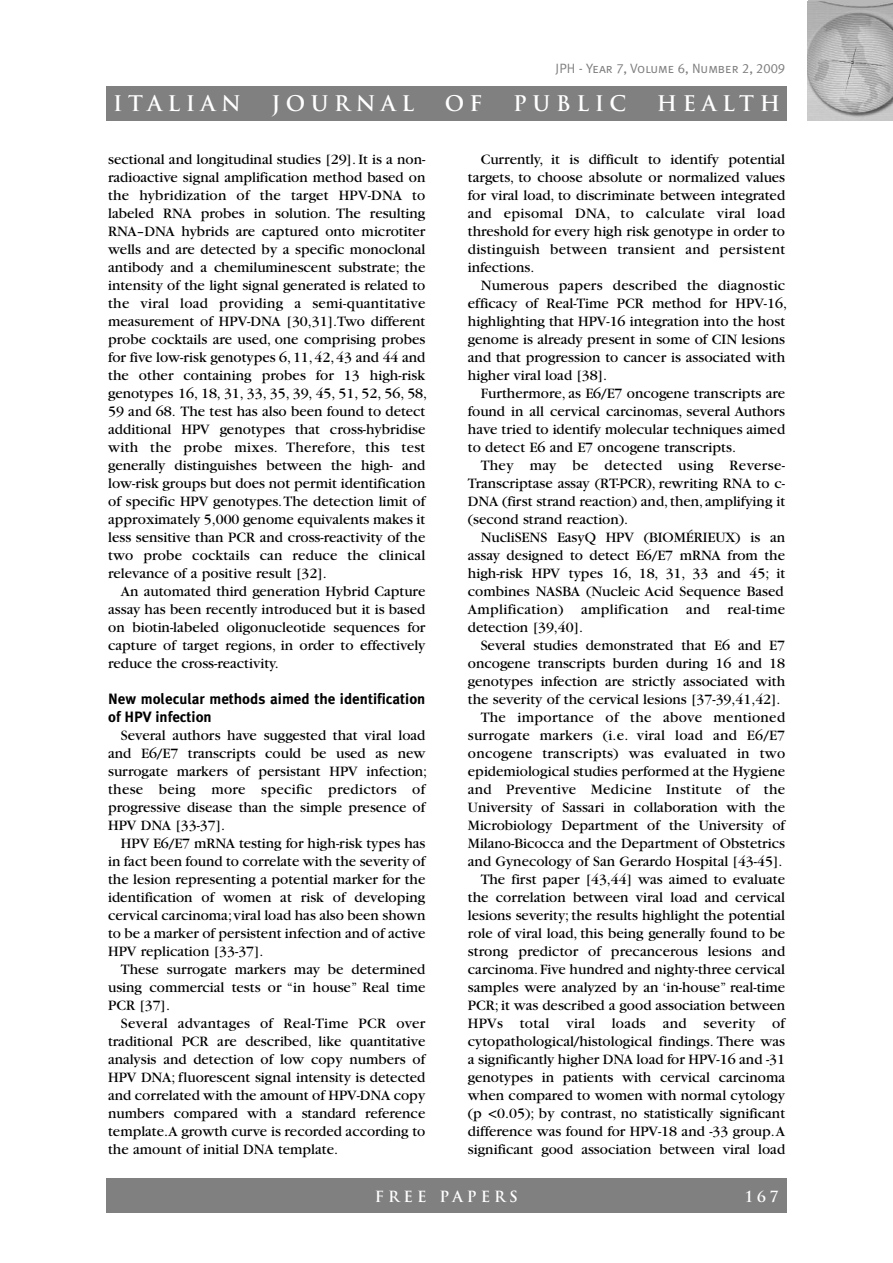
<style>
.page{position:relative;width:893px;height:1263px;background:#fff}
.page>*{position:absolute;margin:0;border:0;box-sizing:border-box;transform-origin:0 0}
.t1{font:700 21px "Trajan";letter-spacing:.265em;color:#fff}
.t2{font:15px/18px "Garamond";color:#000;text-align:justify}
.t3{font:15px "Garamond";letter-spacing:.02em;color:#000}
.t4{font:700 15px/18px "Meta Plus";color:#000}
.t5{font:700 15px "Trajan";letter-spacing:.265em;color:#fff}
.t6{font:13.5px "Meta Plus Normal Caps";color:#808080}
</style>
<div class="page">
<div style="left:106px;top:1179px;width:681px;height:34px;background:#808080"></div>
<img style="left:808px;top:1px;width:85px;height:119px">
<div style="left:106px;top:86px;width:681px;height:34px;background:#808080"></div>
<p class="t6" style="left:556px;top:60px;width:231px">JPH - Year 7, Volume 6, Number 2, 2009</p>
<h1 class="t1" style="left:113px;top:91px;width:129px">ITALIAN</h1>
<h1 class="t1" style="left:272px;top:91px;width:144px">JOURNAL</h1>
<h1 class="t1" style="left:445px;top:91px;width:39px">O F</h1>
<h1 class="t1" style="left:513px;top:91px;width:115px">PUBLIC</h1>
<h1 class="t1" style="left:657px;top:91px;width:125px">HEALTH</h1>
<p class="t2" style="left:108px;top:151px;width:321px;text-align:left">sectional and longitudinal studies [29]. It is a non&shy;radioactive signal amplification method based on the hybridization of the target HPV-DNA to labeled RNA probes in solution. The resulting RNA–DNA hybrids are captured onto microtiter wells and are detected by a specific monoclonal antibody and a chemiluminescent substrate; the intensity of the light signal generated is related to the viral load providing a semi-quantitative measurement of HPV-DNA [30,31].Two different probe cocktails are used, one comprising probes for five low-risk genotypes 6,11,42,43 and 44 and the other containing probes for 13 high-risk genotypes 16, 18, 31, 33, 35, 39, 45, 51, 52, 56, 58, 59 and 68. The test has also been found to detect additional HPV genotypes that cross-hybridise with the probe mixes. Therefore, this test generally distinguishes between the high- and low-risk groups but does not permit identification of specific HPV genotypes.The detection limit of approximately 5,000 genome equivalents makes it less sensitive than PCR and cross-reactivity of the two probe cocktails can reduce the clinical relevance of a positive result [32].</p>
<p class="t2" style="left:108px;top:583px;width:319px;text-indent:13px">An automated third generation Hybrid Capture assay has been recently introduced but it is based on biotin-labeled oligonucleotide sequences for capture of target regions, in order to effectively reduce the cross-reactivity.</p>
<p class="t4" style="left:108px;top:690px;width:319px">New molecular methods aimed the identification of HPV infection</p>
<p class="t2" style="left:108px;top:727px;width:321px;text-align:left;text-indent:13px">Several authors have suggested that viral load and E6/E7 transcripts could be used as new surrogate markers of persistant HPV infection; these being more specific predictors of progressive disease than the simple presence of HPV DNA [33-37].</p>
<p class="t2" style="left:108px;top:835px;width:319px;text-indent:13px">HPV E6/E7 mRNA testing for high-risk types has in fact been found to correlate with the severity of the lesion representing a potential marker for the identification of women at risk of developing cervical carcinoma;viral load has also been shown to be a marker of persistent infection and of active HPV replication [33-37].</p>
<p class="t2" style="left:108px;top:961px;width:319px;text-indent:13px">These surrogate markers may be determined using commercial tests or “in house” Real time PCR [37].</p>
<p class="t2" style="left:108px;top:1015px;width:319px;text-indent:13px">Several advantages of Real-Time PCR over traditional PCR are described, like quantitative analysis and detection of low copy numbers of HPV DNA; fluorescent signal intensity is detected and correlated with the amount of HPV-DNA copy numbers compared with a standard reference template.A growth curve is recorded according to the amount of initial DNA template.</p>
<p class="t2" style="left:468px;top:151px;width:319px;text-indent:13px">Currently, it is difficult to identify potential targets, to choose absolute or normalized values for viral load, to discriminate between integrated and episomal DNA, to calculate viral load threshold for every high risk genotype in order to distinguish between transient and persistent infections.</p>
<p class="t2" style="left:468px;top:277px;width:321px;text-align:left;text-indent:13px">Numerous papers described the diagnostic efficacy of Real-Time PCR method for HPV-16, highlighting that HPV-16 integration into the host genome is already present in some of CIN lesions and that progression to cancer is associated with higher viral load [38].</p>
<p class="t2" style="left:468px;top:385px;width:319px;text-indent:13px">Furthermore, as E6/E7 oncogene transcripts are found in all cervical carcinomas, several Authors have tried to identify molecular techniques aimed to detect E6 and E7 oncogene transcripts.</p>
<p class="t2" style="left:468px;top:457px;width:319px;text-indent:13px">They may be detected using Reverse-Transcriptase assay (RT-PCR), rewriting RNA to c-DNA (first strand reaction) and,then, amplifying it (second strand reaction).</p>
<p class="t2" style="left:468px;top:529px;width:319px;text-indent:13px">NucliSENS EasyQ HPV (BIOMÉRIEUX) is an assay designed to detect E6/E7 mRNA from the high-risk HPV types 16, 18, 31, 33 and 45; it combines NASBA (Nucleic Acid Sequence Based Amplification) amplification and real-time detection [39,40].</p>
<p class="t2" style="left:481px;top:637px;width:306px">Several studies demonstrated that E6 and E7</p>
<p class="t2" style="left:468px;top:655px;width:319px">oncogene transcripts burden during 16 and 18</p>
<p class="t2" style="left:468px;top:673px;width:319px">genotypes infection are strictly associated with</p>
<p class="t2" style="left:468px;top:691px;width:314px">the severity of the cervical lesions [37-39,41,42].</p>
<p class="t3" style="left:481px;top:712px;width:306px">The importance of the above mentioned</p>
<p class="t2" style="left:468px;top:727px;width:319px">surrogate markers (i.e. viral load and E6/E7</p>
<p class="t3" style="left:468px;top:748px;width:319px">oncogene transcripts) was evaluated in two</p>
<p class="t2" style="left:468px;top:763px;width:319px">epidemiological studies performed at the Hygiene</p>
<p class="t3" style="left:468px;top:784px;width:319px">and Preventive Medicine Institute of the</p>
<p class="t2" style="left:468px;top:799px;width:319px">University of Sassari in collaboration with the</p>
<p class="t2" style="left:468px;top:817px;width:319px">Microbiology Department of the University of</p>
<p class="t2" style="left:468px;top:835px;width:319px">Milano-Bicocca and the Department of Obstetrics</p>
<p class="t2" style="left:468px;top:853px;width:316px">and Gynecology of San Gerardo Hospital [43-45].</p>
<p class="t2" style="left:481px;top:871px;width:306px">The first paper [43,44] was aimed to evaluate</p>
<p class="t2" style="left:468px;top:889px;width:319px">the correlation between viral load and cervical</p>
<p class="t2" style="left:468px;top:907px;width:319px">lesions severity; the results highlight the potential</p>
<p class="t2" style="left:468px;top:925px;width:319px">role of viral load, this being generally found to be</p>
<p class="t2" style="left:468px;top:943px;width:319px">strong predictor of precancerous lesions and</p>
<p class="t2" style="left:468px;top:961px;width:319px">carcinoma. Five hundred and nighty-three cervical</p>
<p class="t2" style="left:468px;top:979px;width:319px">samples were analyzed by an ‘in-house” real-time</p>
<p class="t2" style="left:468px;top:997px;width:319px">PCR; it was described a good association between</p>
<p class="t3" style="left:468px;top:1018px;width:319px">HPVs total viral loads and severity of</p>
<p class="t2" style="left:468px;top:1033px;width:319px">cytopathological/histological findings. There was</p>
<p class="t2" style="left:468px;top:1051px;width:319px">a significantly higher DNA load for HPV-16 and -31</p>
<p class="t2" style="left:468px;top:1069px;width:319px">genotypes in patients with cervical carcinoma</p>
<p class="t2" style="left:468px;top:1087px;width:319px">when compared to women with normal cytology</p>
<p class="t2" style="left:468px;top:1105px;width:319px">(p &lt;0.05); by contrast, no statistically significant</p>
<p class="t2" style="left:468px;top:1123px;width:319px">difference was found for HPV-18 and -33 group.A</p>
<p class="t2" style="left:468px;top:1141px;width:319px">significant good association between viral load</p>
<p class="t5" style="left:375px;top:1187px;width:145px">FREE PAPERS</p>
<p class="t5" style="left:746px;top:1187px;width:34px">167</p>
</div>
